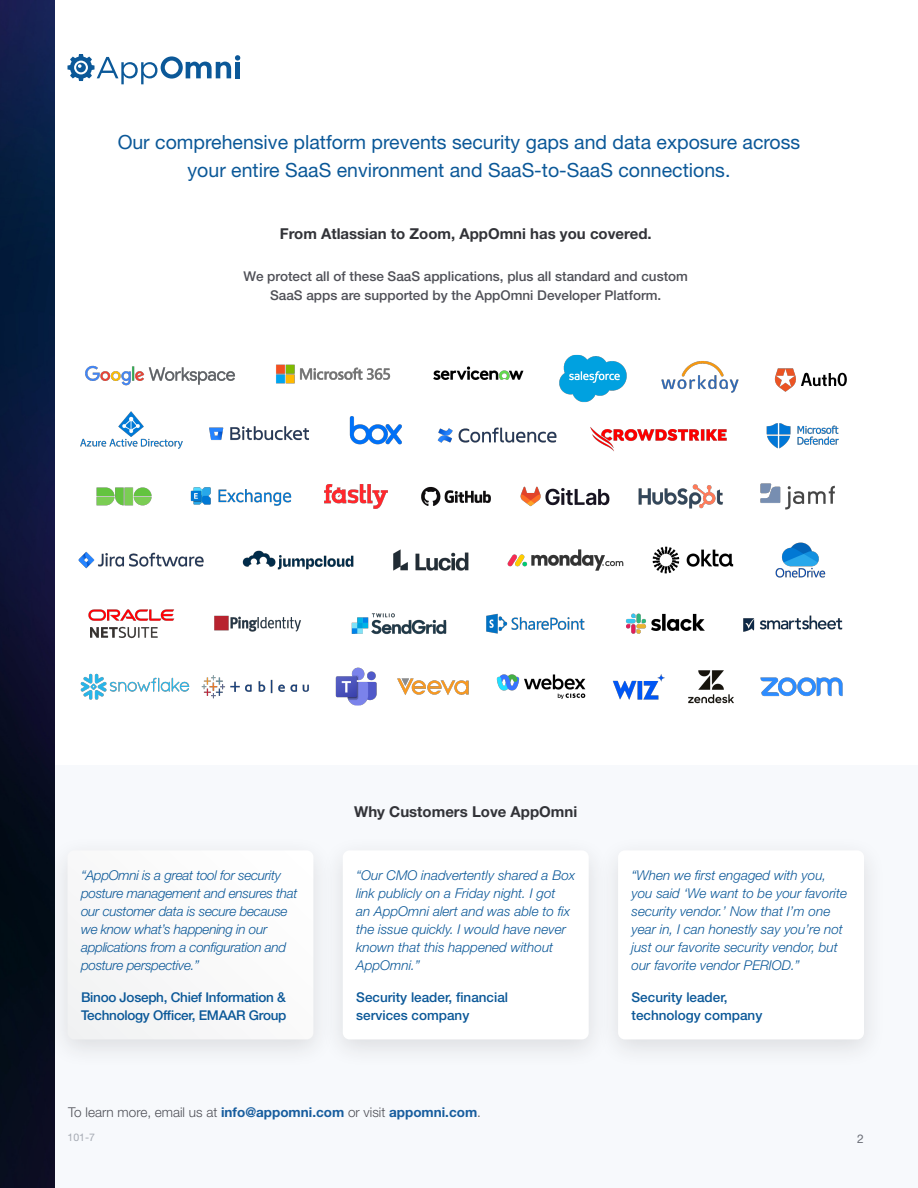
<style>
.page{position:relative;width:918px;height:1188px;background:#fff}
.page>*{position:absolute;margin:0;border:0;box-sizing:border-box;transform-origin:0 0}
.AO_Callout_Center{font:19.5px/28.5px "Helvetica Neue LT Std";color:#0b5898;text-align:center}
.t1{font:700 15px "Helvetica Neue LT Std";color:#323338}
.Content_9{font:italic 300 13.5px/18px "Helvetica Neue LT Std";color:#0b5898}
.Content_9-2{font:italic 300 13.5px/18px "Helvetica Neue LT Std";letter-spacing:-.02em;color:#0b5898}
.Content_9-3{font:500 13.5px "Helvetica Neue LT Std";color:#4f5057}
.Content_9-4{font:500 13.5px/18px "Helvetica Neue LT Std";color:#0b5898}
.Content_9-5{font:500 13.5px/18px "Helvetica Neue LT Std";letter-spacing:-.02em;color:#0b5898}
.t2{font:300 13.5px "Helvetica Neue LT Std";color:#4f5057}
.t3{font:12px "Helvetica Neue LT Std";color:#4f5057}
.Footnote{font:10.5px "Helvetica Neue LT Std";color:#a4a9b2}
.s1{font-weight:700;color:#175d9e}
</style>
<div class="page">
<svg style="left:68px;top:54px;width:172px;height:30px"></svg>
<div style="left:55px;top:766px;width:863px;height:422px;background:#f7f9fc"></div>
<div style="left:45px;top:834px;width:291px;height:235px;background:#231f20;opacity:.13"></div>
<svg style="left:68px;top:850px;width:245px;height:189px"></svg>
<div style="left:320px;top:834px;width:292px;height:235px;background:#f2f4f7"></div>
<div style="left:343px;top:850px;width:246px;height:189px;background:#fff;border-radius:7px"></div>
<div style="left:595px;top:834px;width:292px;height:235px;background:#f2f4f7"></div>
<div style="left:618px;top:850px;width:246px;height:189px;background:#fff;border-radius:7px"></div>
<img style="left:0;top:0;width:54px;height:1188px">
<img style="left:78px;top:354px;width:769px;height:352px">
<p class="AO_Callout_Center" style="left:118px;top:127px;width:684px">Our comprehensive platform prevents security gaps and data exposure across your entire SaaS environment and SaaS-to-SaaS connections.</p>
<h3 class="t1" style="left:280px;top:224px;width:373px">From Atlassian to Zoom, AppOmni has you covered.</h3>
<p class="Content_9-3" style="left:244px;top:268px;width:446px">We protect all of these SaaS applications, plus all standard and custom</p>
<p class="Content_9-3" style="left:270px;top:288px;width:393px">SaaS apps are supported by the AppOmni Developer Platform.</p>
<p class="Content_9-2" style="left:81px;top:866px;width:218px">“AppOmni is a great tool for security posture management and ensures that our customer data is secure because we know what’s happening in our applications from a configuration and posture perspective.”</p>
<p class="Content_9-5" style="left:81px;top:988px;width:207px">Binoo Joseph, Chief Information &amp;<br>Technology Officer, EMAAR Group</p>
<h3 class="t1" style="left:354px;top:803px;width:225px">Why Customers Love AppOmni</h3>
<p class="Content_9" style="left:356px;top:866px;width:220px">“Our CMO inadvertently shared a Box link publicly on a Friday night. I got<br>an AppOmni alert and was able to fix the issue quickly. I would have never known that this happened without<br>AppOmni.”</p>
<p class="Content_9-4" style="left:356px;top:988px;width:153px">Security leader, financial services company</p>
<p class="t2" style="left:68px;top:1104px;width:414px">To learn more, email us at <span class="s1">info@appomni.com</span> or visit <span class="s1">appomni.com</span>.</p>
<p class="Footnote" style="left:68px;top:1132px;width:29px">101-7</p>
<p class="Content_9" style="left:632px;top:866px;width:217px">“When we first engaged with you, you said ‘We want to be your favorite security vendor.’ Now that I’m one year in, I can honestly say you’re not just our favorite security vendor, but our favorite vendor PERIOD.”</p>
<p class="Content_9-4" style="left:632px;top:988px;width:132px">Security leader, technology company</p>
<p class="t3" style="left:857px;top:1131px;width:8px">2</p>
</div>
